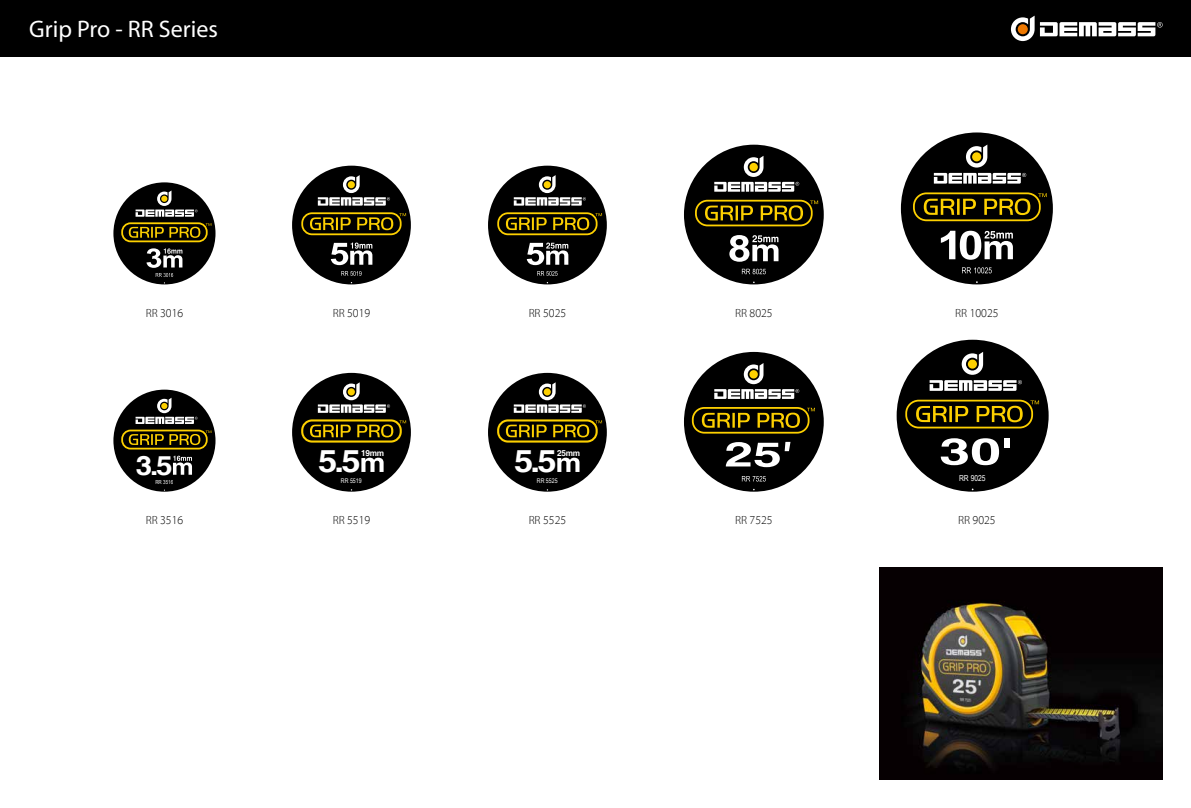
<style>
.page{position:relative;width:1191px;height:808px;background:#fff}
.page>*{position:absolute;margin:0;border:0;box-sizing:border-box;transform-origin:0 0}
.t1{font:700 36.9px "Helvetica";color:#fff;scale:1.5 1}
.t2{font:700 31px "Helvetica";color:#fff;scale:1.11 1}
.t3{font:700 26.6px "Helvetica";color:#fff;scale:1.11 1}
.t4{font:24px "Myriad Pro";color:#fff}
.t5{font:100 12px "Myriad Set Pro";color:#000}
.t6{font:700 8.3px "Helvetica";letter-spacing:-.04em;color:#fff}
.t7{font:8.2px "Arial Narrow";color:#fff}
.t8{font:6.4px "Arial Narrow";color:#fff}
.t9{font:5.5px "Arial Narrow";color:#fff}
</style>
<div class="page">
<div style="left:0;top:0;width:1191px;height:57px;background:#000"></div>
<svg style="left:1040px;top:22px;width:122px;height:14px"></svg>
<svg style="left:1011px;top:16px;width:23px;height:25px"></svg>
<img style="left:879px;top:567px;width:283px;height:212px">
<div style="left:113px;top:182px;width:102px;height:102px;background:#000;border-radius:50%"></div>
<div style="left:113px;top:390px;width:102px;height:102px;background:#000;border-radius:50%"></div>
<div style="left:292px;top:373px;width:119px;height:119px;background:#000;border-radius:50%"></div>
<div style="left:488px;top:373px;width:119px;height:119px;background:#000;border-radius:50%"></div>
<div style="left:121px;top:222px;width:87px;height:20px;border:2px solid #fdd000;border-radius:8px"></div>
<div style="left:121px;top:430px;width:87px;height:19px;border:2px solid #fdd000;border-radius:8px"></div>
<div style="left:301px;top:419px;width:101px;height:24px;border:2px solid #fdd000;border-radius:10px"></div>
<div style="left:497px;top:419px;width:100px;height:24px;border:2px solid #fdd000;border-radius:10px"></div>
<svg style="left:361px;top:458px;width:22px;height:14px"></svg>
<svg style="left:557px;top:458px;width:22px;height:14px"></svg>
<svg style="left:136px;top:190px;width:62px;height:27px"></svg>
<svg style="left:136px;top:398px;width:62px;height:26px"></svg>
<svg style="left:318px;top:382px;width:72px;height:31px"></svg>
<svg style="left:514px;top:382px;width:72px;height:31px"></svg>
<svg style="left:310px;top:424px;width:83px;height:13px"></svg>
<svg style="left:506px;top:424px;width:83px;height:13px"></svg>
<svg style="left:129px;top:223px;width:82px;height:15px"></svg>
<svg style="left:129px;top:430px;width:82px;height:15px"></svg>
<svg style="left:399px;top:420px;width:7px;height:3px"></svg>
<svg style="left:595px;top:420px;width:7px;height:3px"></svg>
<svg style="left:173px;top:456px;width:19px;height:19px"></svg>
<svg style="left:146px;top:248px;width:36px;height:35px"></svg>
<div style="left:292px;top:166px;width:119px;height:118px;background:#000;border-radius:50%"></div>
<div style="left:301px;top:212px;width:100px;height:23px;border:2px solid #fdd000;border-radius:10px"></div>
<svg style="left:318px;top:175px;width:72px;height:31px"></svg>
<svg style="left:310px;top:217px;width:83px;height:13px"></svg>
<svg style="left:399px;top:213px;width:7px;height:3px"></svg>
<svg style="left:341px;top:271px;width:20px;height:5px"></svg>
<svg style="left:331px;top:243px;width:41px;height:22px"></svg>
<div style="left:488px;top:166px;width:119px;height:118px;background:#000;border-radius:50%"></div>
<div style="left:497px;top:212px;width:100px;height:23px;border:2px solid #fdd000;border-radius:10px"></div>
<svg style="left:514px;top:175px;width:72px;height:31px"></svg>
<svg style="left:506px;top:217px;width:83px;height:13px"></svg>
<svg style="left:595px;top:213px;width:7px;height:3px"></svg>
<svg style="left:537px;top:271px;width:20px;height:5px"></svg>
<svg style="left:527px;top:243px;width:41px;height:22px"></svg>
<div style="left:684px;top:352px;width:139px;height:140px;background:#000;border-radius:50%"></div>
<svg style="left:714px;top:363px;width:85px;height:36px"></svg>
<svg style="left:742px;top:476px;width:24px;height:5px"></svg>
<svg style="left:726px;top:442px;width:64px;height:25px"></svg>
<div style="left:692px;top:407px;width:117px;height:27px;border:2px solid #fdd000;border-radius:12px"></div>
<svg style="left:807px;top:408px;width:8px;height:3px"></svg>
<svg style="left:702px;top:413px;width:98px;height:15px"></svg>
<div style="left:684px;top:145px;width:139px;height:139px;background:#000;border-radius:50%"></div>
<div style="left:695px;top:200px;width:117px;height:26px;border:2px solid #fdd000;border-radius:12px"></div>
<svg style="left:714px;top:156px;width:85px;height:36px"></svg>
<svg style="left:705px;top:205px;width:98px;height:16px"></svg>
<svg style="left:811px;top:201px;width:7px;height:3px"></svg>
<svg style="left:742px;top:269px;width:24px;height:5px"></svg>
<svg style="left:729px;top:235px;width:49px;height:27px"></svg>
<div style="left:901px;top:132px;width:152px;height:152px;background:#000;border-radius:50%"></div>
<div style="left:913px;top:192px;width:127px;height:29px;border:2px solid #fdd000;border-radius:13px"></div>
<svg style="left:934px;top:145px;width:92px;height:39px"></svg>
<svg style="left:923px;top:198px;width:107px;height:17px"></svg>
<svg style="left:1038px;top:193px;width:8px;height:4px"></svg>
<svg style="left:962px;top:267px;width:29px;height:6px"></svg>
<svg style="left:941px;top:231px;width:72px;height:29px"></svg>
<div style="left:896px;top:340px;width:152px;height:152px;background:#000;border-radius:50%"></div>
<svg style="left:929px;top:352px;width:93px;height:39px"></svg>
<div style="left:905px;top:400px;width:128px;height:28px;border:2px solid #fdd000;border-radius:13px"></div>
<svg style="left:1030px;top:400px;width:9px;height:4px"></svg>
<svg style="left:916px;top:406px;width:106px;height:16px"></svg>
<h3 class="t4" style="left:29px;top:15px;width:190px">Grip Pro - RR Series</h3>
<p class="t5" style="left:146px;top:304px;width:39px">RR 3016</p>
<p class="t5" style="left:333px;top:304px;width:39px">RR 5019</p>
<p class="t5" style="left:529px;top:304px;width:39px">RR 5025</p>
<p class="t6" style="left:361px;top:448px;width:24px">19mm</p>
<p class="t6" style="left:557px;top:448px;width:24px">25mm</p>
<h3 class="t3" style="left:136px;top:449px;width:35px">3.5</h3>
<h2 class="t2" style="left:318px;top:442px;width:40px">5.5</h2>
<h2 class="t2" style="left:514px;top:442px;width:40px">5.5</h2>
<p class="t9" style="left:155px;top:478px;width:19px">RR 3516</p>
<p class="t8" style="left:341px;top:476px;width:22px">RR 5519</p>
<p class="t8" style="left:537px;top:476px;width:22px">RR 5525</p>
<p class="t5" style="left:146px;top:511px;width:39px">RR 3516</p>
<p class="t5" style="left:333px;top:511px;width:39px">RR 5519</p>
<p class="t5" style="left:529px;top:511px;width:39px">RR 5525</p>
<p class="t5" style="left:735px;top:304px;width:39px">RR 8025</p>
<p class="t5" style="left:735px;top:511px;width:39px">RR 7525</p>
<p class="t5" style="left:955px;top:304px;width:45px">RR 10025</p>
<h1 class="t1" style="left:939px;top:429px;width:51px">30'</h1>
<p class="t7" style="left:959px;top:472px;width:28px">RR 9025</p>
<p class="t5" style="left:958px;top:511px;width:39px">RR 9025</p>
</div>
